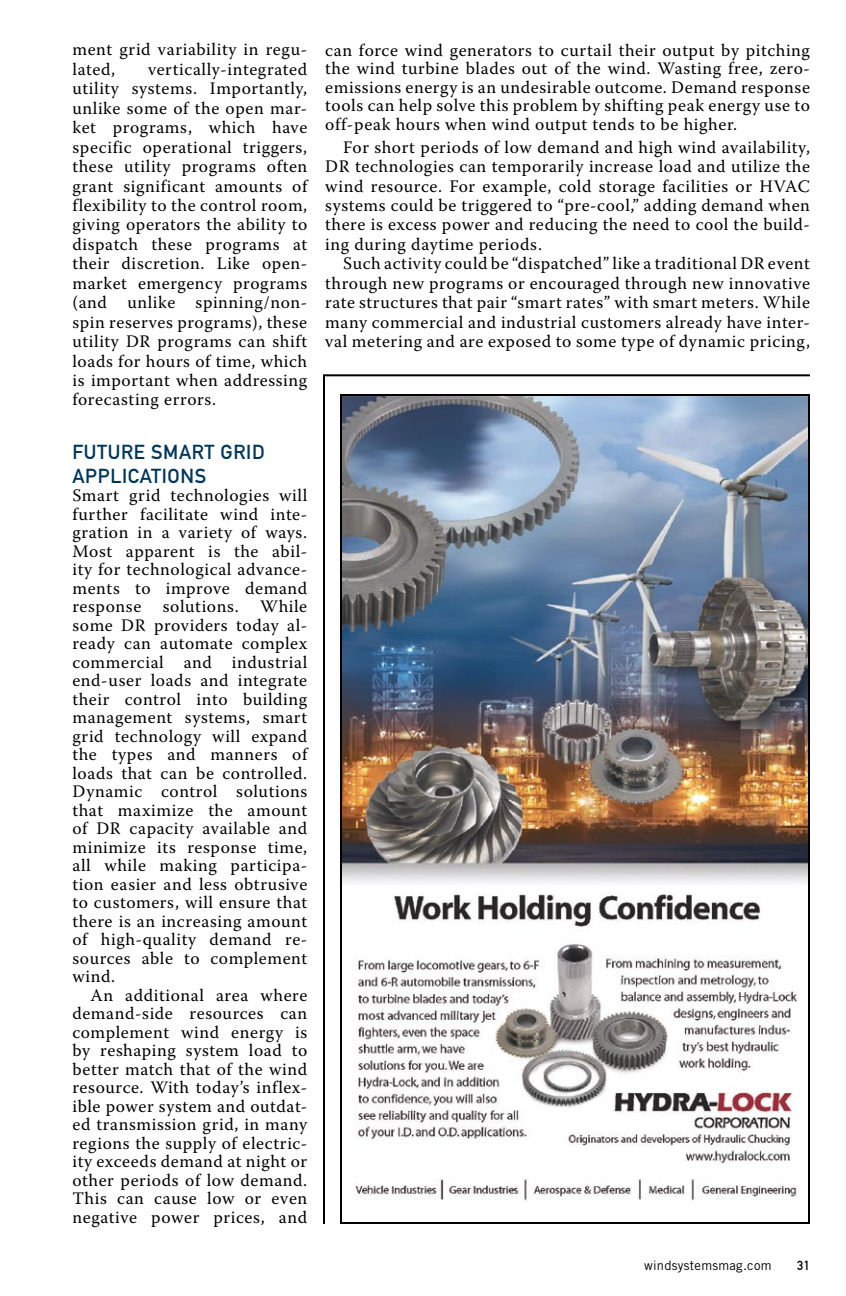
<style>
.page{position:relative;width:846px;height:1296px;background:#fff}
.page>*{position:absolute;margin:0;border:0;box-sizing:border-box;transform-origin:0 0}
.t1{font:20px/24px "DIN Mittelschrift Alternate";letter-spacing:.035em;color:#00355b}
.t2{font:17.6px/18.4px "Warnock Pro";letter-spacing:.035em;color:#000;text-align:justify}
.t3{font:13px "Trade Gothic";letter-spacing:.02em;color:#000}
.t4{font:13px "DIN Mittelschrift Alternate";color:#000}
</style>
<div class="page">
<svg style="left:323px;top:374px;width:487px;height:850px"></svg>
<img style="left:343px;top:397px;width:464px;height:815px">
<p class="t2" style="left:72px;top:40px;width:236px;line-height:19.4px">ment grid variability in regu&shy;lated,</p>
<p class="t2" style="left:72px;top:59px;width:236px;line-height:19.4px;text-indent:76px">vertically-integrated utility systems. Importantly, unlike some of the open mar&shy;ket programs, which have specific operational triggers, these utility programs often grant significant amounts of flexibility to the control room, giving operators the ability to dispatch these programs at their discretion. Like open&shy;market emergency programs (and unlike spinning/non&shy;spin reserves programs), these utility DR programs can shift loads for hours of time, which is important when addressing forecasting errors.</p>
<p class="t1" style="left:72px;top:440px;width:194px">FUTURE SMART GRID<br>APPLICATIONS</p>
<p class="t2" style="left:72px;top:486px;width:236px">Smart grid technologies will further facilitate wind inte&shy;gration in a variety of ways.<br>Most apparent is the abil&shy;ity for technological advance&shy;ments to improve demand response solutions. While some DR providers today al&shy;ready can automate complex commercial and industrial end-user loads and integrate their control into building management systems, smart grid technology will expand the types and manners of loads that can be controlled.<br>Dynamic control solutions that maximize the amount of DR capacity available and minimize its response time, all while making participa&shy;tion easier and less obtrusive to customers, will ensure that there is an increasing amount of high-quality demand re&shy;sources able to complement wind.</p>
<p class="t2" style="left:72px;top:985px;width:236px;text-indent:18px">An additional area where demand-side resources can complement wind energy is by reshaping system load to better match that of the wind resource. With today’s inflex&shy;ible power system and outdat&shy;ed transmission grid, in many regions the supply of electric&shy;ity exceeds demand at night or other periods of low demand.<br>This can cause low or even negative power prices, and</p>
<p class="t2" style="left:325px;top:40px;width:486px">can force wind generators to curtail their output by pitching the wind turbine blades out of the wind. Wasting free, zero&shy;emissions energy is an undesirable outcome. Demand response tools can help solve this problem by shifting peak energy use to off-peak hours when wind output tends to be higher.</p>
<p class="t2" style="left:325px;top:137px;width:486px;line-height:19.4px;text-indent:18px">For short periods of low demand and high wind availability, DR technologies can temporarily increase load and utilize the wind resource. For example, cold storage facilities or HVAC systems could be triggered to “pre-cool,” adding demand when there is excess power and reducing the need to cool the build&shy;ing during daytime periods.</p>
<p class="t2" style="left:325px;top:254px;width:486px;line-height:19.4px;text-indent:18px">Such activity could be “dispatched” like a traditional DR event through new programs or encouraged through new innovative rate structures that pair “smart rates” with smart meters. While many commercial and industrial customers already have inter&shy;val metering and are exposed to some type of dynamic pricing,</p>
<p class="t3" style="left:644px;top:1258px;width:129px">windsystemsmag.com</p>
<p class="t4" style="left:797px;top:1258px;width:14px">31</p>
</div>
